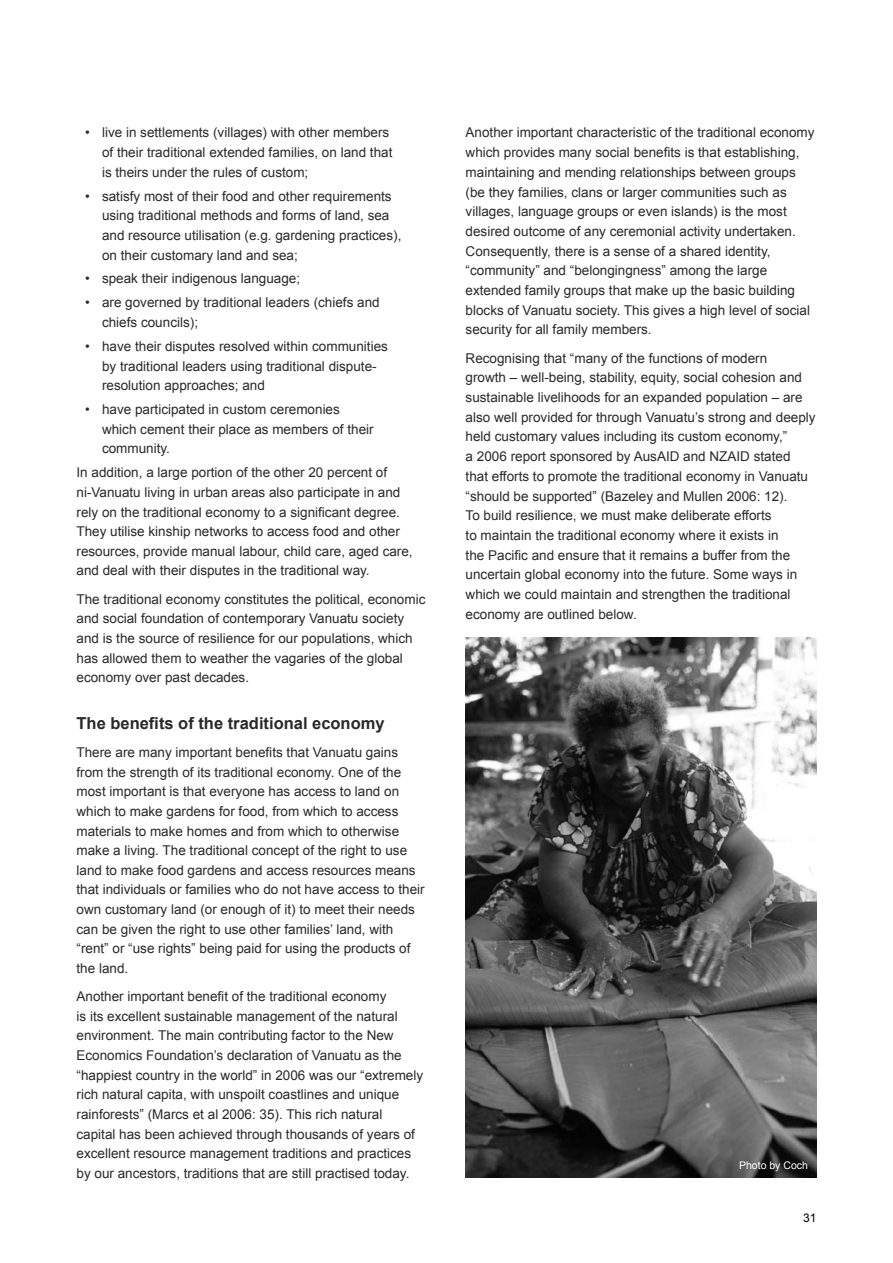
<style>
.page{position:relative;width:893px;height:1263px;background:#fff}
.page>*{position:absolute;margin:0;border:0;box-sizing:border-box;transform-origin:0 0}
.t1{font:700 16.5px "Arial";color:#29292a}
.t2{font:13.5px/19.6px "Arial";color:#29292a}
.t3{font:12px "Arial";color:#000}
.t4{font:10.5px "Arial";color:#fff}
</style>
<div class="page">
<img style="left:466px;top:638px;width:350px;height:540px">
<p class="t2" style="left:102px;top:123px;width:292px;text-indent:-17px">• live in settlements (villages) with other members of their traditional extended families, on land that is theirs under the rules of custom;</p>
<p class="t2" style="left:102px;top:186px;width:301px;text-indent:-17px">• satisfy most of their food and other requirements using traditional methods and forms of land, sea and resource utilisation (e.g. gardening practices), on their customary land and sea;</p>
<p class="t2" style="left:85px;top:269px;width:217px">• speak their indigenous language;</p>
<p class="t2" style="left:102px;top:293px;width:279px;text-indent:-17px">• are governed by traditional leaders (chiefs and chiefs councils);</p>
<p class="t2" style="left:102px;top:336px;width:287px;text-indent:-17px">• have their disputes resolved within communities by traditional leaders using traditional dispute&shy;resolution approaches; and</p>
<p class="t2" style="left:102px;top:400px;width:273px;text-indent:-17px">• have participated in custom ceremonies which cement their place as members of their community.</p>
<p class="t2" style="left:77px;top:463px;width:338px">In addition, a large portion of the other 20 percent of ni-Vanuatu living in urban areas also participate in and rely on the traditional economy to a significant degree.<br>They utilise kinship networks to access food and other resources, provide manual labour, child care, aged care, and deal with their disputes in the traditional way.</p>
<p class="t2" style="left:77px;top:589px;width:350px">The traditional economy constitutes the political, economic and social foundation of contemporary Vanuatu society and is the source of resilience for our populations, which has allowed them to weather the vagaries of the global economy over past decades.</p>
<p class="t1" style="left:77px;top:712px;width:310px">The benefits of the traditional economy</p>
<p class="t2" style="left:77px;top:742px;width:350px">There are many important benefits that Vanuatu gains from the strength of its traditional economy. One of the most important is that everyone has access to land on which to make gardens for food, from which to access materials to make homes and from which to otherwise make a living. The traditional concept of the right to use land to make food gardens and access resources means that individuals or families who do not have access to their own customary land (or enough of it) to meet their needs can be given the right to use other families’ land, with “rent” or “use rights” being paid for using the products of the land.</p>
<p class="t2" style="left:77px;top:987px;width:348px">Another important benefit of the traditional economy<br>is its excellent sustainable management of the natural environment. The main contributing factor to the New Economics Foundation’s declaration of Vanuatu as the “happiest country in the world” in 2006 was our “extremely rich natural capita, with unspoilt coastlines and unique rainforests” (Marcs et al 2006: 35). This rich natural capital has been achieved through thousands of years of excellent resource management traditions and practices by our ancestors, traditions that are still practised today.</p>
<p class="t2" style="left:466px;top:123px;width:350px">Another important characteristic of the traditional economy which provides many social benefits is that establishing, maintaining and mending relationships between groups (be they families, clans or larger communities such as villages, language groups or even islands) is the most desired outcome of any ceremonial activity undertaken.<br>Consequently, there is a sense of a shared identity, “community” and “belongingness” among the large extended family groups that make up the basic building blocks of Vanuatu society. This gives a high level of social security for all family members.</p>
<p class="t2" style="left:466px;top:348px;width:351px">Recognising that “many of the functions of modern<br>growth – well-being, stability, equity, social cohesion and sustainable livelihoods for an expanded population – are also well provided for through Vanuatu’s strong and deeply held customary values including its custom economy,”<br>a 2006 report sponsored by AusAID and NZAID stated that efforts to promote the traditional economy in Vanuatu “should be supported” (Bazeley and Mullen 2006: 12).<br>To build resilience, we must make deliberate efforts<br>to maintain the traditional economy where it exists in<br>the Pacific and ensure that it remains a buffer from the uncertain global economy into the future. Some ways in which we could maintain and strengthen the traditional economy are outlined below.</p>
<p class="t4" style="left:739px;top:1158px;width:70px">Photo by Coch</p>
<p class="t3" style="left:803px;top:1210px;width:15px">31</p>
</div>
